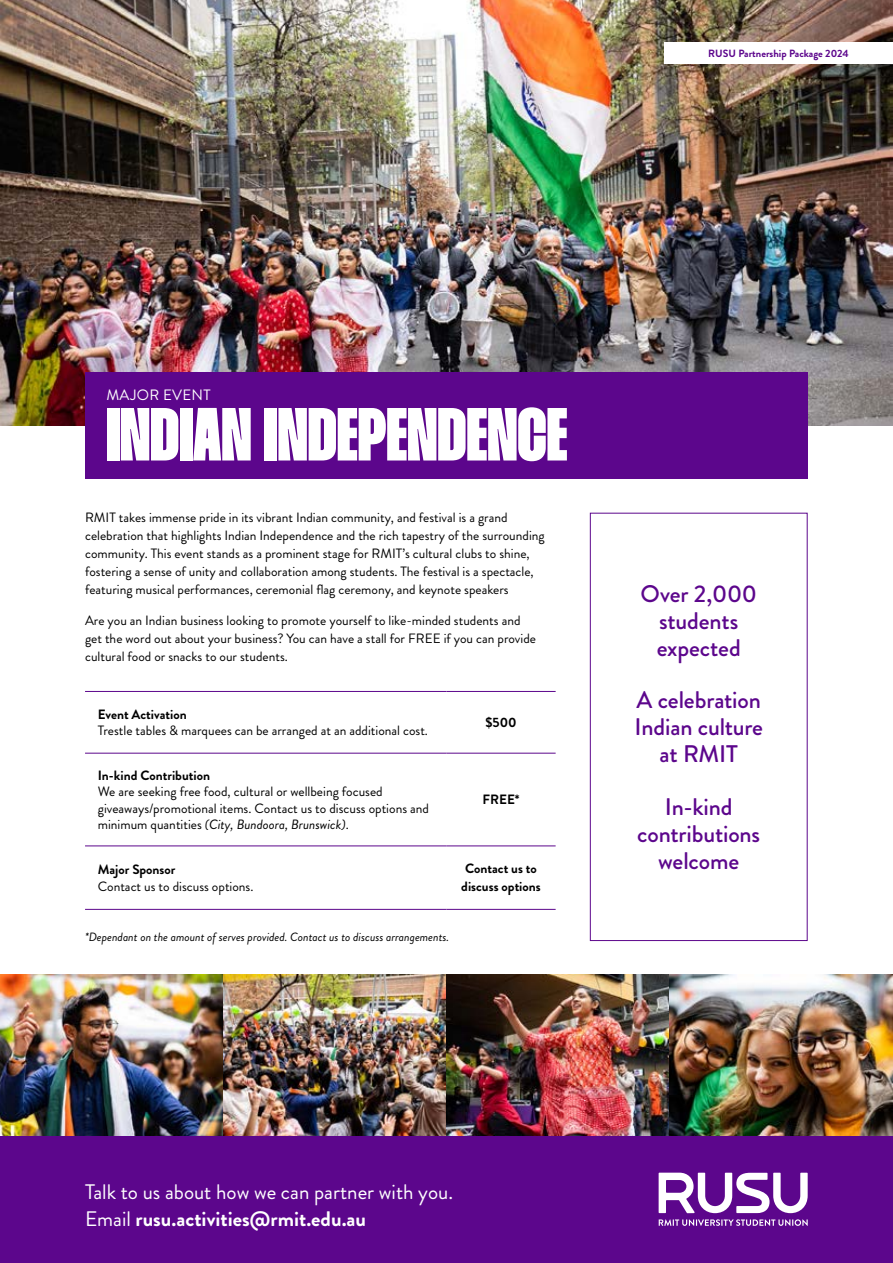
<style>
.page{position:relative;width:893px;height:1263px;background:#fff}
.page>*{position:absolute;margin:0;border:0;box-sizing:border-box;transform-origin:0 0}
.t1{font:75px "Thunder Extra Bold LC";color:#fff}
.t2{font:500 24px/27px "Brandon Grotesque";letter-spacing:-.005em;color:#5c068c;text-align:center}
.t3{font:21px/26.7px "Brandon Grotesque";color:#fff}
.t4{font:15px "Brandon Grotesque";letter-spacing:.02em;color:#fff}
.t5{font:13.5px/18px "Brandon Grotesque";color:#000}
.t6{font:700 13.5px/18px "Brandon Grotesque";color:#000}
.t7{font:italic 12px "Brandon Grotesque";color:#000}
.t8{font:700 10.5px "Brandon Grotesque";color:#5c068c}
.s1{font-style:italic}
.s2{font-weight:700}
</style>
<div class="page">
<img style="left:0;top:0;width:893px;height:425px">
<div style="left:85px;top:372px;width:723px;height:106px;background:#5c068c"></div>
<div style="left:0;top:1135px;width:893px;height:128px;background:#5c068c"></div>
<svg style="left:659px;top:1219px;width:149px;height:7px"></svg>
<svg style="left:659px;top:1173px;width:149px;height:40px"></svg>
<div style="left:664px;top:43px;width:229px;height:21px;background:#fff"></div>
<div style="left:590px;top:513px;width:217px;height:428px;border:1px solid #5c068c"></div>
<img style="left:0;top:975px;width:223px;height:160px">
<img style="left:223px;top:975px;width:223px;height:160px">
<img style="left:446px;top:975px;width:224px;height:160px">
<img style="left:670px;top:975px;width:223px;height:160px">
<svg style="left:85px;top:752px;width:471px;height:157px"></svg>
<hr style="left:85px;top:691px;width:361px;height:1px;background:#5c068c">
<hr style="left:446px;top:691px;width:110px;height:1px;background:#5c068c">
<hr style="left:85px;top:753px;width:361px;height:1px;background:#5c068c">
<hr style="left:446px;top:753px;width:110px;height:1px;background:#5c068c">
<hr style="left:85px;top:845px;width:361px;height:1px;background:#5c068c">
<hr style="left:446px;top:845px;width:110px;height:1px;background:#5c068c">
<hr style="left:85px;top:909px;width:361px;height:1px;background:#5c068c">
<hr style="left:446px;top:909px;width:110px;height:1px;background:#5c068c">
<p class="t8" style="left:708px;top:46px;width:142px">RUSU Partnership Package 2024</p>
<p class="t4" style="left:106px;top:385px;width:106px">MAJOR EVENT</p>
<h1 class="t1" style="left:106px;top:393px;width:463px">INDIAN INDEPENDENCE</h1>
<p class="t5" style="left:85px;top:508px;width:461px">RMIT takes immense pride in its vibrant Indian community, and festival is a grand celebration that highlights Indian Independence and the rich tapestry of the surrounding community. This event stands as a prominent stage for RMIT’s cultural clubs to shine, fostering a sense of unity and collaboration among students. The festival is a spectacle, featuring musical performances, ceremonial flag ceremony, and keynote speakers</p>
<p class="t5" style="left:85px;top:611px;width:452px">Are you an Indian business looking to promote yourself to like-minded students and get the word out about your business? You can have a stall for FREE if you can provide cultural food or snacks to our students.</p>
<p class="t6" style="left:98px;top:705px;width:91px">Event Activation</p>
<p class="t5" style="left:98px;top:722px;width:332px">Trestle tables &amp; marquees can be arranged at an additional cost.</p>
<p class="t6" style="left:485px;top:713px;width:33px">$500</p>
<p class="t6" style="left:98px;top:766px;width:114px">In-kind Contribution</p>
<p class="t5" style="left:98px;top:783px;width:333px;line-height:16.5px">We are seeking free food, cultural or wellbeing focused giveaways/promotional items. Contact us to discuss options and minimum quantities <span class="s1">(City, Bundoora, Brunswick)</span>.</p>
<p class="t6" style="left:482px;top:791px;width:39px">FREE*</p>
<p class="t6" style="left:98px;top:861px;width:79px">Major Sponsor</p>
<p class="t5" style="left:98px;top:877px;width:157px">Contact us to discuss options.</p>
<p class="t6" style="left:461px;top:860px;width:81px">Contact us to discuss options</p>
<p class="t7" style="left:85px;top:929px;width:366px">*Dependant on the amount of serves provided. Contact us to discuss arrangements.</p>
<h2 class="t2" style="left:640px;top:580px;width:118px">Over 2,000 students expected</h2>
<h2 class="t2" style="left:634px;top:687px;width:130px">A celebration<br>Indian culture at RMIT</h2>
<h2 class="t2" style="left:637px;top:793px;width:124px">In-kind contributions welcome</h2>
<h3 class="t3" style="left:85px;top:1179px;width:370px">Talk to us about how we can partner with you.<br>Email <span class="s2">rusu.activities@rmit.edu.au</span></h3>
</div>
